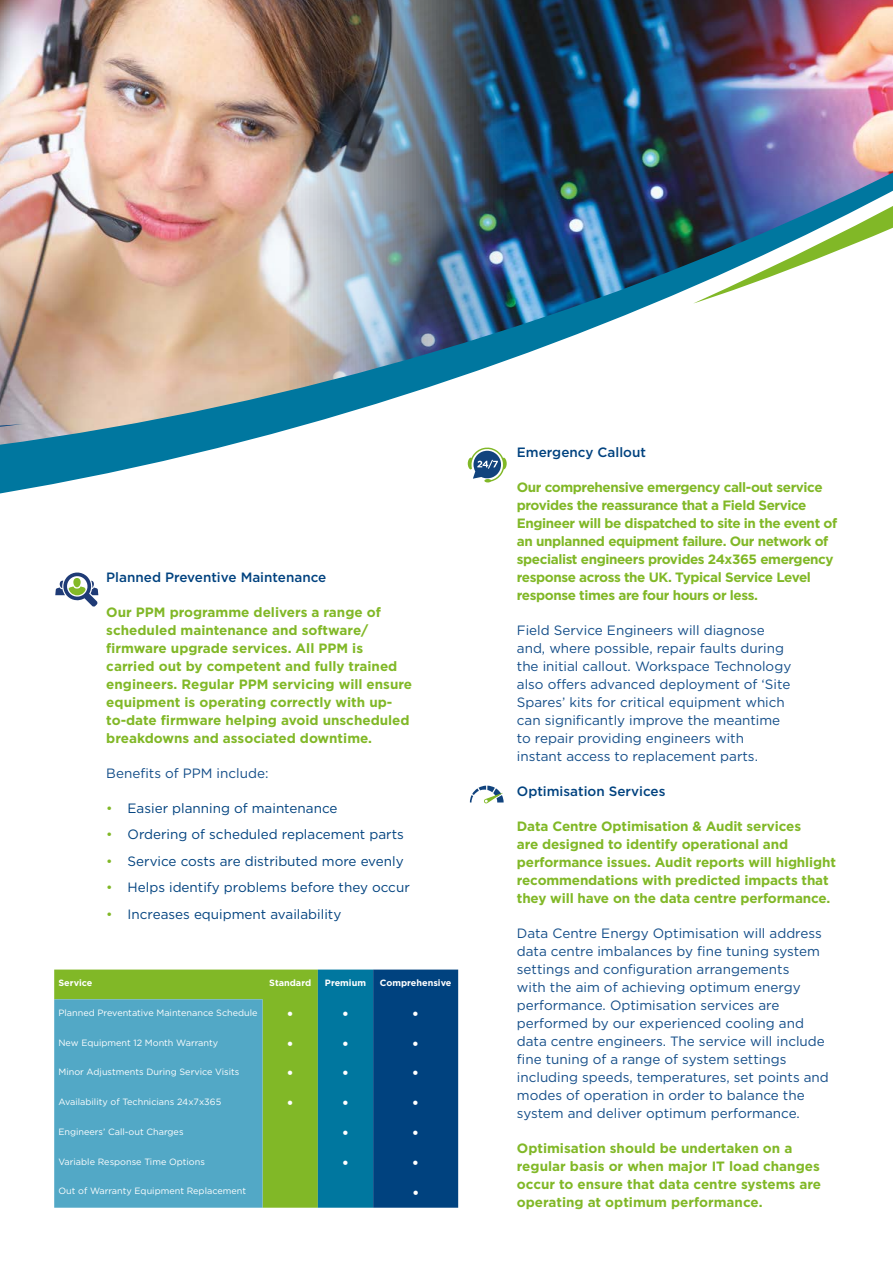
<style>
.page{position:relative;width:893px;height:1263px;background:#fff}
.page>*{position:absolute;margin:0;border:0;box-sizing:border-box;transform-origin:0 0}
.t1{font:13.5px/18px "Gotham";color:#144e89}
.t2{font:700 13.5px/18px "Gotham";letter-spacing:-.01em;color:#81b827}
.t3{font:700 13.5px/18px "Gotham";letter-spacing:-.03em;color:#81b827}
.t4{font:13.5px "Gotham";color:#00427f}
.t5{font:500 13.5px "Gotham";color:#00427f}
.t6{font:300 12px "Helvetica Neue";color:#fff}
.t7{font:9.15px "Gotham";color:#fff}
.t8{font:700 9.15px "Gotham";color:#fff}
.s1{color:#81b827}
</style>
<div class="page">
<img style="left:25px;top:0;width:670px;height:489px">
<svg style="left:0;top:0;width:25px;height:494px;background:#bbb3b2"></svg>
<img style="left:693px;top:0;width:200px;height:303px">
<svg style="left:55px;top:572px;width:43px;height:35px"></svg>
<svg style="left:468px;top:448px;width:39px;height:34px"></svg>
<svg style="left:470px;top:786px;width:34px;height:18px"></svg>
<div style="left:54px;top:969px;width:264px;height:239px;background:#81b827"></div>
<svg style="left:318px;top:969px;width:140px;height:239px;background:#00578c"></svg>
<div style="left:54px;top:999px;width:209px;height:209px;background:#52a8c6"></div>
<p class="t5" style="left:106px;top:568px;width:222px">Planned Preventive Maintenance</p>
<p class="t2" style="left:106px;top:603px;width:307px">Our PPM programme delivers a range of scheduled maintenance and software/ firmware upgrade services. All PPM is carried out by competent and fully trained engineers. Regular PPM servicing will ensure equipment is operating correctly with up&shy;to-date firmware helping avoid unscheduled breakdowns and associated downtime.</p>
<p class="t1" style="left:106px;top:764px;width:164px">Benefits of PPM include:</p>
<p class="t4" style="left:106px;top:799px;width:233px"><span class="s1">•</span> Easier planning of maintenance</p>
<p class="t4" style="left:106px;top:826px;width:299px"><span class="s1">•</span> Ordering of scheduled replacement parts</p>
<p class="t4" style="left:106px;top:852px;width:299px"><span class="s1">•</span> Service costs are distributed more evenly</p>
<p class="t4" style="left:106px;top:879px;width:305px"><span class="s1">•</span> Helps identify problems before they occur</p>
<p class="t4" style="left:106px;top:905px;width:237px"><span class="s1">•</span> Increases equipment availability</p>
<p class="t8" style="left:58px;top:977px;width:36px">Service</p>
<p class="t8" style="left:269px;top:977px;width:43px">Standard</p>
<p class="t8" style="left:325px;top:977px;width:43px">Premium</p>
<p class="t8" style="left:380px;top:977px;width:73px">Comprehensive</p>
<p class="t7" style="left:58px;top:1007px;width:201px">Planned Preventative Maintenance Schedule</p>
<p class="t6" style="left:287px;top:1004px;width:7px">•</p>
<p class="t6" style="left:342px;top:1004px;width:7px">•</p>
<p class="t6" style="left:413px;top:1004px;width:7px">•</p>
<p class="t7" style="left:58px;top:1036px;width:161px">New Equipment 12 Month Warranty</p>
<p class="t6" style="left:287px;top:1034px;width:7px">•</p>
<p class="t6" style="left:342px;top:1034px;width:7px">•</p>
<p class="t6" style="left:413px;top:1034px;width:7px">•</p>
<p class="t7" style="left:58px;top:1066px;width:182px">Minor Adjustments During Service Visits</p>
<p class="t6" style="left:287px;top:1063px;width:7px">•</p>
<p class="t6" style="left:342px;top:1063px;width:7px">•</p>
<p class="t6" style="left:413px;top:1063px;width:7px">•</p>
<p class="t7" style="left:58px;top:1096px;width:164px">Availability of Technicians 24x7x365</p>
<p class="t6" style="left:287px;top:1093px;width:7px">•</p>
<p class="t6" style="left:342px;top:1093px;width:7px">•</p>
<p class="t6" style="left:413px;top:1093px;width:7px">•</p>
<p class="t7" style="left:58px;top:1126px;width:127px">Engineers’ Call-out Charges</p>
<p class="t6" style="left:342px;top:1123px;width:7px">•</p>
<p class="t6" style="left:413px;top:1123px;width:7px">•</p>
<p class="t7" style="left:58px;top:1155px;width:148px">Variable Response Time Options</p>
<p class="t6" style="left:342px;top:1153px;width:7px">•</p>
<p class="t6" style="left:413px;top:1153px;width:7px">•</p>
<p class="t7" style="left:58px;top:1185px;width:189px">Out of Warranty Equipment Replacement</p>
<p class="t6" style="left:413px;top:1182px;width:7px">•</p>
<p class="t5" style="left:517px;top:444px;width:131px">Emergency Callout</p>
<p class="t3" style="left:517px;top:478px;width:322px">Our comprehensive emergency call-out service provides the reassurance that a Field Service Engineer will be dispatched to site in the event of an unplanned equipment failure. Our network of specialist engineers provides 24x365 emergency response across the UK. Typical Service Level response times are four hours or less.</p>
<p class="t1" style="left:517px;top:621px;width:276px">Field Service Engineers will diagnose and, where possible, repair faults during the initial callout. Workspace Technology also offers advanced deployment of ‘Site Spares’ kits for critical equipment which can significantly improve the meantime to repair providing engineers with instant access to replacement parts.</p>
<p class="t5" style="left:517px;top:783px;width:150px">Optimisation Services</p>
<p class="t2" style="left:517px;top:817px;width:321px">Data Centre Optimisation &amp; Audit services<br>are designed to identify operational and performance issues. Audit reports will highlight recommendations with predicted impacts that they will have on the data centre performance.</p>
<p class="t1" style="left:517px;top:924px;width:314px">Data Centre Energy Optimisation will address data centre imbalances by fine tuning system settings and configuration arrangements<br>with the aim of achieving optimum energy performance. Optimisation services are performed by our experienced cooling and data centre engineers. The service will include fine tuning of a range of system settings including speeds, temperatures, set points and modes of operation in order to balance the system and deliver optimum performance.</p>
<p class="t2" style="left:517px;top:1139px;width:306px">Optimisation should be undertaken on a regular basis or when major IT load changes occur to ensure that data centre systems are operating at optimum performance.</p>
</div>
